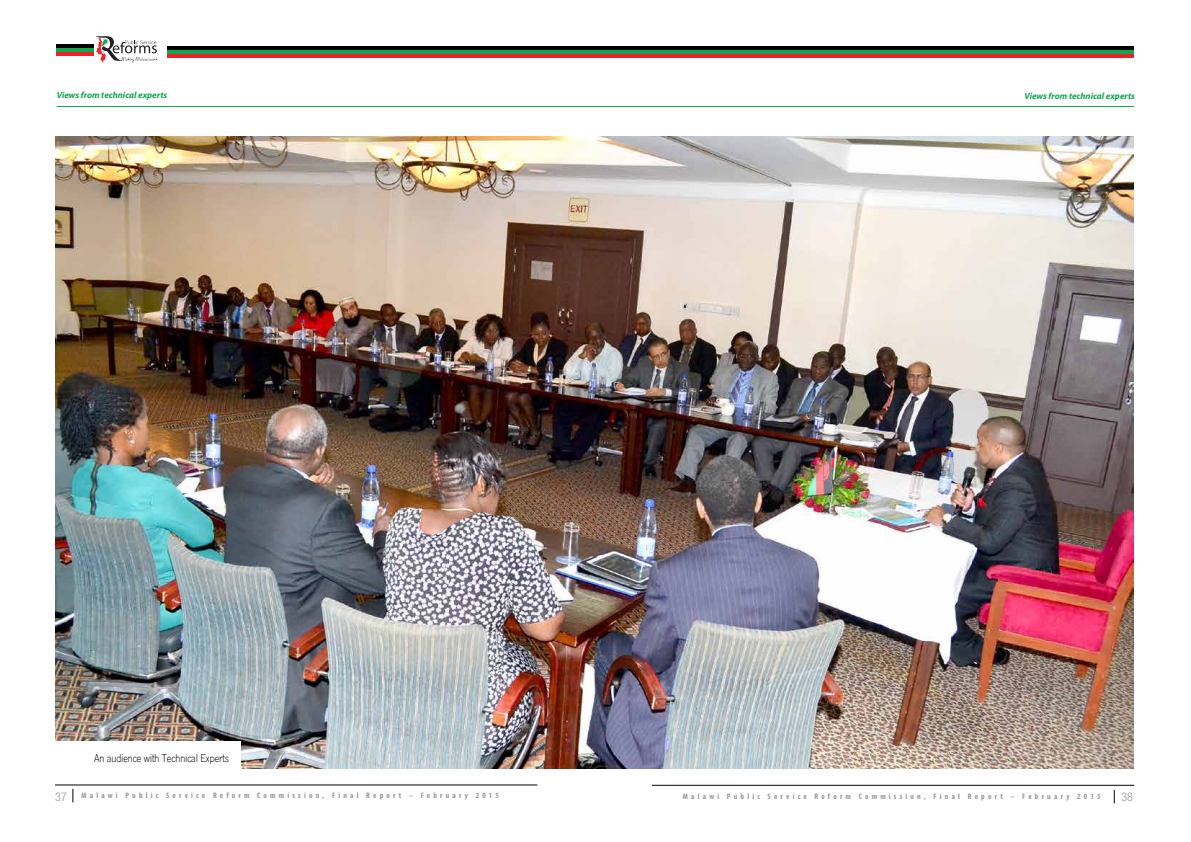
<style>
.page{position:relative;width:1191px;height:842px;background:#fff}
.page>*{position:absolute;margin:0;border:0;box-sizing:border-box;transform-origin:0 0}
.t1{font:300 condensed 12px "Helvetica Neue LT Std";color:#939598}
.t2{font:11px "Lightning";color:#000}
.t3{font:italic 700 9px "Myriad Pro";color:#11a751}
.t4{font:700 condensed 8px "Myriad Pro";letter-spacing:.4em;color:#939598}
</style>
<div class="page">
<hr style="left:55px;top:785px;width:482px;height:1px;background:#000">
<svg style="left:73px;top:789px;width:1px;height:13px"></svg>
<hr style="left:652px;top:785px;width:482px;height:1px;background:#000">
<svg style="left:1114px;top:790px;width:1px;height:13px"></svg>
<svg style="left:96px;top:36px;width:61px;height:27px"></svg>
<hr style="left:167px;top:46px;width:967px;height:3px;background:#000">
<hr style="left:167px;top:50px;width:967px;height:3px;background:#11a751">
<hr style="left:167px;top:54px;width:967px;height:3px;background:#ed2127">
<hr style="left:56px;top:44px;width:38px;height:4px;background:#000">
<hr style="left:56px;top:48px;width:38px;height:4px;background:#11a751">
<hr style="left:56px;top:52px;width:38px;height:4px;background:#ed2127">
<img style="left:55px;top:137px;width:1078px;height:631px">
<div style="left:47px;top:741px;width:194px;height:33px;background:#fff"></div>
<hr style="left:57px;top:106px;width:1077px;height:1px;background:#11a751">
<p class="t3" style="left:57px;top:89px;width:112px">Views from technical experts</p>
<p class="t3" style="left:1024px;top:90px;width:112px">Views from technical experts</p>
<h2 class="t2" style="left:94px;top:752px;width:136px">An audience with Technical Experts</h2>
<p class="t4" style="left:81px;top:790px;width:419px">Malawi Public Service Reform Commission, Final Report – February 2015</p>
<p class="t4" style="left:683px;top:791px;width:419px">Malawi Public Service Reform Commission, Final Report – February 2015</p>
<h1 class="t1" style="left:55px;top:790px;width:13px">37</h1>
<h1 class="t1" style="left:1121px;top:790px;width:13px">38</h1>
</div>
